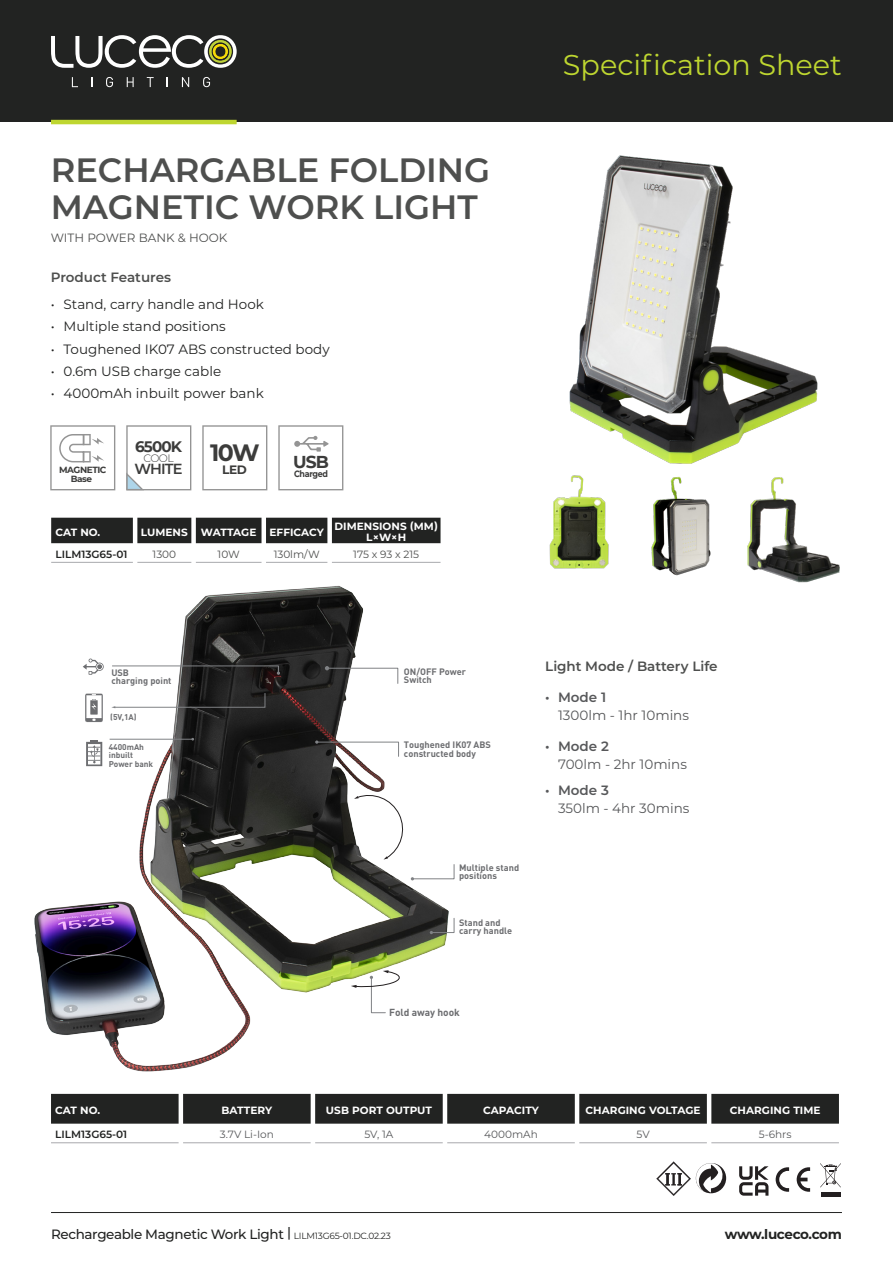
<style>
.page{position:relative;width:893px;height:1263px;background:#fff}
.page>*{position:absolute;margin:0;border:0;box-sizing:border-box;transform-origin:0 0}
.t1{font:600 33.75px "Montserrat";color:#4e4f4e}
.t2{font:28.65px "Montserrat";color:#bed630}
.t3{font:700 23.7px "Montserrat";color:#3c3c3b}
.t4{font:700 17.25px "Montserrat";color:#3c3c3b}
.t5{font:700 15.15px "Montserrat";letter-spacing:-.06em;color:#3c3c3b}
.t6{font:600 14.55px "Montserrat";letter-spacing:-.06em;color:#3c3c3b}
.t7{font:13.5px "Montserrat";color:#222322}
.t8{font:13.5px/18px "Montserrat";color:#57585a}
.t9{font:500 13.5px "Montserrat";letter-spacing:-.025em;color:#222322}
.t10{font:600 13.5px "Montserrat";color:#4e4f4e}
.t11{font:700 13.5px "Montserrat";letter-spacing:-.03em;color:#222322}
.t12{font:700 12.15px "Montserrat";color:#3c3c3b}
.t13{font:12px "Montserrat";color:#4e4f4e}
.t14{font:300 10.8px "Montserrat";color:#3c3c3b}
.t15{font:700 10.5px "Montserrat";letter-spacing:.005em;color:#fff}
.t16{font:10.5px "Montserrat";color:#57585a}
.t17{font:600 10.5px "Montserrat";color:#222322}
.t18{font:10.5px "Montserrat";color:#4e4f4e}
.t19{font:700 10.5px "Montserrat";letter-spacing:-.015em;color:#fff}
.t20{font:700 10.2px "DIN Pro";color:#6c6d70}
.t21{font:700 9.15px/8.1px "DINOT";color:#6c6d70}
.t22{font:700 9.15px "Montserrat";letter-spacing:-.04em;color:#3c3c3b;scale:.88 1}
.t23{font:700 9px "Montserrat";letter-spacing:-.05em;color:#3c3c3b}
.t24{font:700 8.25px/8.7px "DIN Pro";color:#6c6d70}
.s1{font-weight:600}
.s2{font-weight:400;font-size:9px}
</style>
<div class="page">
<hr style="left:51px;top:1212px;width:791px;height:1px;background:#222322">
<div style="left:0;top:0;width:893px;height:122px;background:#222322"></div>
<svg style="left:72px;top:77px;width:6px;height:10px"></svg>
<svg style="left:106px;top:77px;width:7px;height:10px"></svg>
<svg style="left:127px;top:77px;width:7px;height:10px"></svg>
<svg style="left:147px;top:77px;width:7px;height:10px"></svg>
<svg style="left:182px;top:77px;width:7px;height:10px"></svg>
<svg style="left:203px;top:77px;width:7px;height:10px"></svg>
<svg style="left:51px;top:35px;width:186px;height:33px"></svg>
<hr style="left:51px;top:120px;width:186px;height:4px;background:#bed630">
<svg style="left:50px;top:425px;width:65px;height:65px"></svg>
<svg style="left:126px;top:425px;width:65px;height:65px"></svg>
<svg style="left:202px;top:425px;width:65px;height:65px"></svg>
<div style="left:51px;top:518px;width:390px;height:25px;background:#222322"></div>
<hr style="left:51px;top:562px;width:82px;height:1px;background:#a8a9ad">
<hr style="left:137px;top:562px;width:54px;height:1px;background:#a8a9ad">
<hr style="left:196px;top:562px;width:66px;height:1px;background:#a8a9ad">
<hr style="left:266px;top:562px;width:61px;height:1px;background:#a8a9ad">
<hr style="left:332px;top:562px;width:109px;height:1px;background:#a8a9ad">
<svg style="left:51px;top:1094px;width:788px;height:30px;background:#2a2b2a"></svg>
<hr style="left:183px;top:1142px;width:128px;height:1px;background:#a8a9ad">
<hr style="left:315px;top:1142px;width:128px;height:1px;background:#a8a9ad">
<hr style="left:447px;top:1142px;width:128px;height:1px;background:#a8a9ad">
<hr style="left:579px;top:1142px;width:128px;height:1px;background:#a8a9ad">
<hr style="left:711px;top:1142px;width:128px;height:1px;background:#a8a9ad">
<hr style="left:51px;top:1142px;width:128px;height:1px;background:#a8a9ad">
<svg style="left:278px;top:425px;width:65px;height:65px"></svg>
<img style="left:569px;top:155px;width:249px;height:309px">
<img style="left:747px;top:477px;width:93px;height:106px">
<img style="left:651px;top:477px;width:60px;height:99px">
<img style="left:549px;top:475px;width:60px;height:94px">
<svg style="left:776px;top:1167px;width:13px;height:25px"></svg>
<svg style="left:797px;top:1167px;width:13px;height:25px"></svg>
<div style="left:821px;top:1192px;width:19px;height:5px;background:#231f20"></div>
<svg style="left:820px;top:1163px;width:21px;height:24px"></svg>
<svg style="left:656px;top:1161px;width:71px;height:35px"></svg>
<svg style="left:739px;top:1166px;width:29px;height:30px"></svg>
<img style="left:34px;top:585px;width:415px;height:487px">
<svg style="left:315px;top:740px;width:84px;height:17px"></svg>
<svg style="left:430px;top:918px;width:25px;height:16px"></svg>
<svg style="left:325px;top:666px;width:73px;height:18px"></svg>
<svg style="left:112px;top:665px;width:168px;height:10px"></svg>
<svg style="left:354px;top:792px;width:101px;height:88px"></svg>
<svg style="left:351px;top:970px;width:53px;height:43px"></svg>
<svg style="left:111px;top:692px;width:154px;height:16px"></svg>
<hr style="left:110px;top:739px;width:83px;height:1px;background:#808285">
<svg style="left:86px;top:740px;width:16px;height:26px"></svg>
<svg style="left:85px;top:693px;width:18px;height:29px"></svg>
<svg style="left:83px;top:658px;width:21px;height:17px"></svg>
<p class="t1" style="left:51px;top:146px;width:441px">RECHARGABLE FOLDING</p>
<p class="t1" style="left:51px;top:183px;width:429px">MAGNETIC WORK LIGHT</p>
<p class="t13" style="left:51px;top:229px;width:178px">WITH POWER BANK &amp; HOOK</p>
<p class="t10" style="left:51px;top:268px;width:122px">Product Features</p>
<p class="t7" style="left:51px;top:295px;width:215px">• Stand, carry handle and Hook</p>
<p class="t7" style="left:51px;top:317px;width:177px">• Multiple stand positions</p>
<p class="t7" style="left:51px;top:339px;width:280px">• Toughened IK07 ABS constructed body</p>
<p class="t7" style="left:51px;top:362px;width:172px">• 0.6m USB charge cable</p>
<p class="t7" style="left:51px;top:384px;width:214px">• 4000mAh inbuilt power bank</p>
<p class="t23" style="left:59px;top:463px;width:49px">MAGNETIC</p>
<p class="t23" style="left:71px;top:472px;width:23px">Base</p>
<p class="t5" style="left:135px;top:436px;width:48px">6500K</p>
<p class="t14" style="left:144px;top:451px;width:32px">COOL</p>
<p class="t6" style="left:135px;top:459px;width:50px">WHITE</p>
<p class="t3" style="left:210px;top:436px;width:51px">10W</p>
<p class="t12" style="left:222px;top:461px;width:26px">LED</p>
<p class="t4" style="left:293px;top:449px;width:37px">USB</p>
<p class="t22" style="left:294px;top:467px;width:40px">Charged</p>
<p class="t15" style="left:55px;top:524px;width:46px">CAT NO.</p>
<p class="t15" style="left:141px;top:524px;width:49px">LUMENS</p>
<p class="t19" style="left:201px;top:524px;width:57px">WATTAGE</p>
<p class="t15" style="left:269px;top:524px;width:56px">EFFICACY</p>
<p class="t15" style="left:334px;top:519px;width:105px">DIMENSIONS (MM)</p>
<p class="t15" style="left:366px;top:529px;width:41px">L×W×H</p>
<p class="t17" style="left:55px;top:547px;width:73px">LILM13G65-01</p>
<p class="t18" style="left:153px;top:547px;width:25px">1300</p>
<p class="t18" style="left:218px;top:547px;width:24px">10W</p>
<p class="t18" style="left:274px;top:547px;width:48px">130lm/W</p>
<p class="t18" style="left:353px;top:547px;width:67px">175 x 93 x 215</p>
<h2 class="t2" style="left:563px;top:45px;width:281px">Specification Sheet</h2>
<p class="t21" style="left:111px;top:668px;width:62px">USB<br>charging point</p>
<p class="t21" style="left:404px;top:668px;width:64px">ON/OFF Power<br>Switch</p>
<p class="t24" style="left:110px;top:711px;width:28px">(5V,1A)</p>
<p class="t24" style="left:109px;top:741px;width:46px">4400mAh inbuilt<br>Power bank</p>
<p class="t21" style="left:404px;top:741px;width:89px">Toughened IK07 ABS constructed body</p>
<p class="t21" style="left:459px;top:863px;width:62px">Multiple stand positions</p>
<p class="t21" style="left:459px;top:918px;width:55px">Stand and carry handle</p>
<p class="t10" style="left:545px;top:657px;width:174px">Light Mode / Battery Life</p>
<p class="t8" style="left:558px;top:688px;width:133px;text-indent:-13px"><span class="s1">• Mode 1<br></span>1300lm - 1hr 10mins</p>
<p class="t8" style="left:558px;top:736px;width:131px;text-indent:-13px"><span class="s1">• Mode 2<br></span>700lm - 2hr 10mins</p>
<p class="t8" style="left:558px;top:781px;width:133px;text-indent:-13px"><span class="s1">• Mode 3<br></span>350lm - 4hr 30mins</p>
<p class="t20" style="left:389px;top:1004px;width:72px">Fold away hook</p>
<p class="t15" style="left:55px;top:1102px;width:46px">CAT NO.</p>
<p class="t15" style="left:221px;top:1102px;width:52px">BATTERY</p>
<p class="t15" style="left:326px;top:1102px;width:108px">USB PORT OUTPUT</p>
<p class="t15" style="left:483px;top:1102px;width:57px">CAPACITY</p>
<p class="t15" style="left:585px;top:1102px;width:117px">CHARGING VOLTAGE</p>
<p class="t15" style="left:730px;top:1102px;width:92px">CHARGING TIME</p>
<p class="t17" style="left:55px;top:1127px;width:73px">LILM13G65-01</p>
<p class="t16" style="left:220px;top:1127px;width:56px">3.7V Li-Ion</p>
<p class="t16" style="left:364px;top:1127px;width:31px">5V, 1A</p>
<p class="t16" style="left:484px;top:1127px;width:55px">4000mAh</p>
<p class="t16" style="left:636px;top:1127px;width:15px">5V</p>
<p class="t16" style="left:759px;top:1127px;width:34px">5-6hrs</p>
<p class="t9" style="left:51px;top:1224px;width:341px">Rechargeable Magnetic Work Light | <span class="s2">LILM13G65-01.DC.02.23</span></p>
<p class="t11" style="left:725px;top:1224px;width:119px">www.luceco.com</p>
</div>
